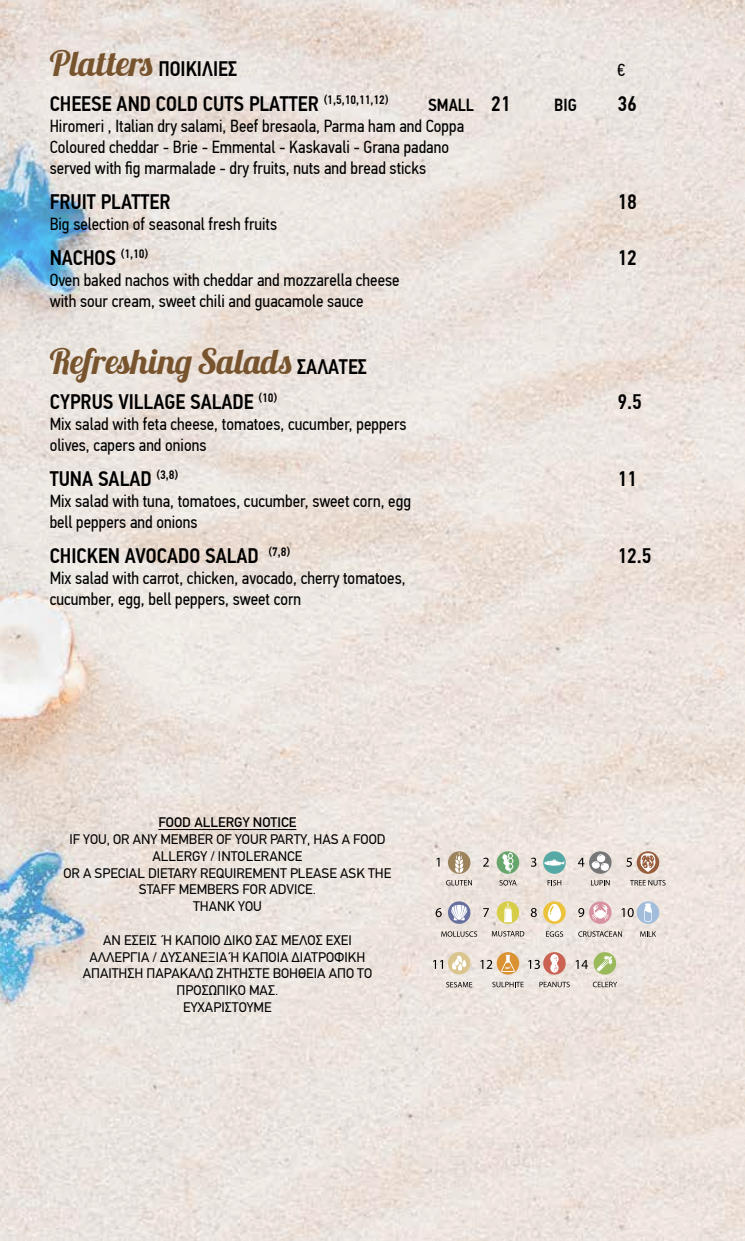
<style>
.page{position:relative;width:745px;height:1241px;background:#fff}
.page>*{position:absolute;margin:0;border:0;box-sizing:border-box;transform-origin:0 0}
.t1{font:35px "Lobster 1.3";color:#77542d}
.t2{font:500 21px "PF Din Text Cond Pro";color:#000}
.t3{font:17.5px/21px "PF Din Text Cond Pro";color:#000}
.t4{font:500 17.5px "PF Din Text Cond Pro";color:#000}
.t5{font:14px/16.8px "PF Din Text";color:#000;text-align:center}
.t6{font:500 14px "PF Din Text";color:#000}
.s1{font-family:"Lobster 1.3";font-weight:400;font-size:35px;color:#77542d}
.s2{font-size:21px}
.s3{font-family:"PF Din Text Cond Pro";font-weight:500;font-size:21px;color:#000}
</style>
<div class="page">
<img style="left:0;top:0;width:744px;height:1240px">
<svg style="left:496px;top:851px;width:23px;height:22px"></svg>
<svg style="left:501px;top:852px;width:12px;height:20px"></svg>
<svg style="left:499px;top:879px;width:17px;height:6px"></svg>
<div style="left:543px;top:851px;width:22px;height:22px;background:#57a9a6;border-radius:50%"></div>
<svg style="left:543px;top:859px;width:21px;height:6px"></svg>
<svg style="left:547px;top:879px;width:14px;height:6px"></svg>
<svg style="left:446px;top:879px;width:25px;height:6px"></svg>
<div style="left:447px;top:851px;width:23px;height:22px;background:#9c835b;border-radius:50%"></div>
<svg style="left:453px;top:852px;width:11px;height:20px"></svg>
<svg style="left:588px;top:851px;width:23px;height:22px"></svg>
<svg style="left:591px;top:854px;width:17px;height:16px"></svg>
<svg style="left:590px;top:879px;width:19px;height:6px"></svg>
<svg style="left:629px;top:879px;width:36px;height:6px"></svg>
<svg style="left:636px;top:851px;width:22px;height:22px"></svg>
<svg style="left:640px;top:853px;width:15px;height:18px"></svg>
<svg style="left:436px;top:857px;width:3px;height:9px"></svg>
<svg style="left:483px;top:857px;width:5px;height:9px"></svg>
<svg style="left:530px;top:857px;width:6px;height:9px"></svg>
<svg style="left:577px;top:857px;width:7px;height:9px"></svg>
<svg style="left:626px;top:857px;width:5px;height:9px"></svg>
<svg style="left:447px;top:901px;width:23px;height:22px"></svg>
<svg style="left:451px;top:904px;width:16px;height:16px"></svg>
<svg style="left:441px;top:931px;width:36px;height:5px"></svg>
<svg style="left:543px;top:901px;width:22px;height:22px"></svg>
<svg style="left:547px;top:903px;width:13px;height:18px"></svg>
<svg style="left:545px;top:931px;width:17px;height:5px"></svg>
<svg style="left:588px;top:901px;width:23px;height:22px"></svg>
<svg style="left:591px;top:904px;width:17px;height:16px"></svg>
<svg style="left:578px;top:931px;width:43px;height:5px"></svg>
<svg style="left:636px;top:901px;width:22px;height:22px"></svg>
<svg style="left:643px;top:903px;width:8px;height:18px"></svg>
<svg style="left:639px;top:931px;width:16px;height:5px"></svg>
<svg style="left:491px;top:930px;width:33px;height:6px"></svg>
<svg style="left:496px;top:901px;width:23px;height:22px"></svg>
<svg style="left:503px;top:902px;width:8px;height:20px"></svg>
<svg style="left:435px;top:907px;width:6px;height:9px"></svg>
<svg style="left:483px;top:908px;width:5px;height:8px"></svg>
<svg style="left:530px;top:907px;width:6px;height:9px"></svg>
<svg style="left:578px;top:907px;width:6px;height:9px"></svg>
<svg style="left:621px;top:907px;width:12px;height:9px"></svg>
<svg style="left:496px;top:951px;width:23px;height:23px"></svg>
<svg style="left:500px;top:954px;width:14px;height:17px"></svg>
<svg style="left:492px;top:981px;width:31px;height:6px"></svg>
<svg style="left:593px;top:951px;width:22px;height:23px"></svg>
<svg style="left:596px;top:955px;width:16px;height:16px"></svg>
<svg style="left:592px;top:981px;width:24px;height:6px"></svg>
<svg style="left:543px;top:951px;width:22px;height:23px"></svg>
<svg style="left:550px;top:953px;width:8px;height:19px"></svg>
<svg style="left:539px;top:981px;width:30px;height:6px"></svg>
<svg style="left:447px;top:951px;width:23px;height:23px"></svg>
<svg style="left:451px;top:955px;width:15px;height:15px"></svg>
<svg style="left:446px;top:981px;width:26px;height:6px"></svg>
<svg style="left:433px;top:959px;width:9px;height:9px"></svg>
<svg style="left:480px;top:959px;width:12px;height:9px"></svg>
<svg style="left:528px;top:959px;width:11px;height:9px"></svg>
<svg style="left:575px;top:959px;width:12px;height:9px"></svg>
<hr style="left:158px;top:828px;width:138px;height:1px;background:#000">
<p class="t2" style="left:50px;top:56px;width:189px"><span class="s1">Platters</span> ΠΟΙΚΙΛΙΕΣ</p>
<p class="t3" style="left:617px;top:59px;width:9px">€</p>
<p class="t2" style="left:50px;top:91px;width:340px">CHEESE AND COLD CUTS PLATTER <sup>(1,5,10,11,12)</sup></p>
<p class="t4" style="left:428px;top:94px;width:84px">SMALL <span class="s2">21</span></p>
<p class="t4" style="left:554px;top:94px;width:24px">BIG</p>
<p class="t2" style="left:617px;top:91px;width:21px">36</p>
<p class="t3" style="left:50px;top:115px;width:416px">Hiromeri , Italian dry salami, Beef bresaola, Parma ham and Coppa<br>Coloured cheddar - Brie - Emmental - Kaskavali - Grana padano served with fig marmalade - dry fruits, nuts and bread sticks</p>
<p class="t2" style="left:50px;top:189px;width:122px">FRUIT PLATTER</p>
<p class="t2" style="left:617px;top:189px;width:21px">18</p>
<p class="t3" style="left:50px;top:213px;width:229px">Big selection of seasonal fresh fruits</p>
<p class="t2" style="left:50px;top:245px;width:100px">NACHOS <sup>(1,10)</sup></p>
<p class="t2" style="left:617px;top:245px;width:21px">12</p>
<p class="t3" style="left:50px;top:269px;width:351px">Oven baked nachos with cheddar and mozzarella cheese with sour cream, sweet chili and guacamole sauce</p>
<h1 class="t1" style="left:50px;top:339px;width:318px">RefreshingSalads <span class="s3">ΣΑΛΑΤΕΣ</span></h1>
<p class="t2" style="left:50px;top:389px;width:229px">CYPRUS VILLAGE SALADE <sup>(10)</sup></p>
<p class="t2" style="left:617px;top:389px;width:26px">9.5</p>
<p class="t3" style="left:50px;top:414px;width:358px">Mix salad with feta cheese, tomatoes, cucumber, peppers olives, capers and onions</p>
<p class="t2" style="left:50px;top:466px;width:130px">TUNA SALAD <sup>(3,8)</sup></p>
<p class="t2" style="left:617px;top:466px;width:21px">11</p>
<p class="t3" style="left:50px;top:491px;width:363px">Mix salad with tuna, tomatoes, cucumber, sweet corn, egg bell peppers and onions</p>
<p class="t2" style="left:50px;top:543px;width:242px">CHICKEN AVOCADO SALAD <sup>(7,8)</sup></p>
<p class="t2" style="left:617px;top:543px;width:36px">12.5</p>
<p class="t3" style="left:50px;top:568px;width:357px">Mix salad with carrot, chicken, avocado, cherry tomatoes, cucumber, egg, bell peppers, sweet corn</p>
<p class="t6" style="left:158px;top:814px;width:139px">FOOD ALLERGY NOTICE</p>
<p class="t5" style="left:63px;top:830px;width:329px">IF YOU, OR ANY MEMBER OF YOUR PARTY, HAS A FOOD<br>ALLERGY / INTOLERANCE<br>OR A SPECIAL DIETARY REQUIREMENT PLEASE ASK THE<br>STAFF MEMBERS FOR ADVICE.<br>THANK YOU</p>
<p class="t5" style="left:83px;top:931px;width:291px">ΑΝ ΕΣΕΙΣ Ή ΚΑΠΟΙΟ ΔΙΚΟ ΣΑΣ ΜΕΛΟΣ ΕΧΕΙ<br>ΑΛΛΕΡΓΙΑ / ΔΥΣΑΝΕΞΙΑ Ή ΚΑΠΟΙΑ ΔΙΑΤΡΟΦΙΚΗ<br>ΑΠΑΙΤΗΣΗ ΠΑΡΑΚΑΛΩ ΖΗΤΗΣΤΕ ΒΟΗΘΕΙΑ ΑΠΟ ΤΟ<br>ΠΡΟΣΩΠΙΚΟ ΜΑΣ.<br>ΕΥΧΑΡΙΣΤΟΥΜΕ</p>
</div>
